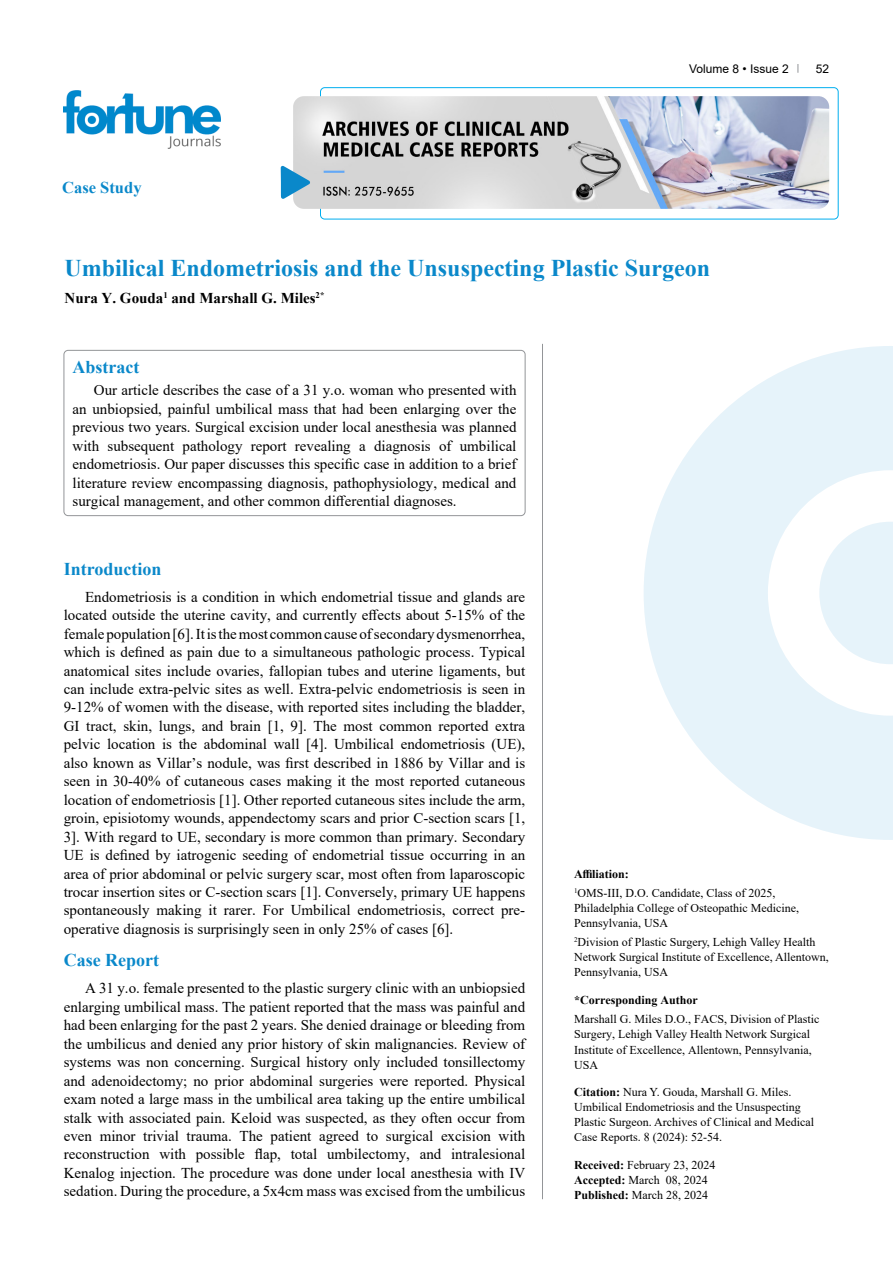
<style>
.page{position:relative;width:893px;height:1263px;background:#fff}
.page>*{position:absolute;margin:0;border:0;box-sizing:border-box;transform-origin:0 0}
.t1{font:700 24px "Times New Roman";color:#0a88ca}
.t2{font:700 18px "Times New Roman";color:#0a88ca}
.t3{font:700 16.5px "Times New Roman";color:#0a88ca}
.t4{font:15px/18.5px "Times New Roman";color:#000;text-align:justify}
.t5{font:700 15px "Times New Roman";color:#000}
.t6{font:12px/15px "Times New Roman";color:#000}
.t7{font:700 12px "Times New Roman";color:#000}
.t8{font:12px "Arial";color:#000}
.s1{font-weight:700}
</style>
<div class="page">
<div style="left:320px;top:87px;width:518px;height:132px;border:1px solid #00aeef;border-radius:4px"></div>
<img style="left:64px;top:90px;width:157px;height:59px">
<img style="left:293px;top:96px;width:536px;height:113px">
<svg style="left:281px;top:166px;width:29px;height:33px"></svg>
<svg style="left:644px;top:346px;width:249px;height:494px;fill:#e6f3fa"></svg>
<svg style="left:819px;top:522px;width:74px;height:142px"></svg>
<hr style="left:542px;top:344px;width:1px;height:855px;background:#939598">
<div style="left:64px;top:350px;width:461px;height:166px;border:1px solid #939598;border-radius:4px"></div>
<p class="t3" style="left:62px;top:175px;width:81px">Case Study</p>
<p class="t8" style="left:689px;top:60px;width:101px">Volume 8 • Issue 2</p>
<p class="t8" style="left:816px;top:60px;width:15px">52</p>
<h1 class="t1" style="left:65px;top:251px;width:647px">Umbilical Endometriosis and the Unsuspecting Plastic Surgeon</h1>
<p class="t5" style="left:65px;top:288px;width:261px">Nura Y. Gouda<sup>1</sup> and Marshall G. Miles<sup>2*</sup></p>
<p class="t2" style="left:73px;top:354px;width:68px">Abstract</p>
<p class="t4" style="left:73px;top:381px;width:445px;text-indent:21px">Our article describes the case of a 31 y.o. woman who presented with an unbiopsied, painful umbilical mass that had been enlarging over the previous two years. Surgical excision under local anesthesia was planned with subsequent pathology report revealing a diagnosis of umbilical endometriosis. Our paper discusses this specific case in addition to a brief literature review encompassing diagnosis, pathophysiology, medical and surgical management, and other common differential diagnoses.</p>
<p class="t2" style="left:64px;top:556px;width:99px">Introduction</p>
<p class="t4" style="left:64px;top:587px;width:463px;text-indent:21px">Endometriosis is a condition in which endometrial tissue and glands are located outside the uterine cavity, and currently effects about 5-15% of the female population [6]. It is the most common cause of secondary dysmenorrhea, which is defined as pain due to a simultaneous pathologic process. Typical anatomical sites include ovaries, fallopian tubes and uterine ligaments, but can include extra-pelvic sites as well. Extra-pelvic endometriosis is seen in 9-12% of women with the disease, with reported sites including the bladder, GI tract, skin, lungs, and brain [1, 9]. The most common reported extra pelvic location is the abdominal wall [4]. Umbilical endometriosis (UE), also known as Villar’s nodule, was first described in 1886 by Villar and is seen in 30-40% of cutaneous cases making it the most reported cutaneous location of endometriosis [1]. Other reported cutaneous sites include the arm, groin, episiotomy wounds, appendectomy scars and prior C-section scars [1, 3]. With regard to UE, secondary is more common than primary. Secondary UE is defined by iatrogenic seeding of endometrial tissue occurring in an area of prior abdominal or pelvic surgery scar, most often from laparoscopic trocar insertion sites or C-section scars [1]. Conversely, primary UE happens spontaneously making it rarer. For Umbilical endometriosis, correct pre&shy;operative diagnosis is surprisingly seen in only 25% of cases [6].</p>
<p class="t2" style="left:64px;top:947px;width:97px">Case Report</p>
<p class="t4" style="left:64px;top:979px;width:463px;text-indent:21px">A 31 y.o. female presented to the plastic surgery clinic with an unbiopsied enlarging umbilical mass. The patient reported that the mass was painful and had been enlarging for the past 2 years. She denied drainage or bleeding from the umbilicus and denied any prior history of skin malignancies. Review of systems was non concerning. Surgical history only included tonsillectomy and adenoidectomy; no prior abdominal surgeries were reported. Physical exam noted a large mass in the umbilical area taking up the entire umbilical stalk with associated pain. Keloid was suspected, as they often occur from even minor trivial trauma. The patient agreed to surgical excision with reconstruction with possible flap, total umbilectomy, and intralesional Kenalog injection. The procedure was done under local anesthesia with IV sedation. During the procedure, a 5x4cm mass was excised from the umbilicus</p>
<p class="t6" style="left:574px;top:864px;width:203px;line-height:19.2px"><span class="s1">Affiliation:<br></span><sup>1</sup>OMS-III, D.O. Candidate, Class of 2025,</p>
<p class="t6" style="left:574px;top:900px;width:226px">Philadelphia College of Osteopathic Medicine,<br>Pennsylvania, USA</p>
<p class="t6" style="left:574px;top:934px;width:256px"><sup>2</sup>Division of Plastic Surgery, Lehigh Valley Health<br>Network Surgical Institute of Excellence, Allentown,<br>Pennsylvania, USA</p>
<p class="t7" style="left:574px;top:991px;width:125px">*Corresponding Author</p>
<p class="t6" style="left:574px;top:1011px;width:247px">Marshall G. Miles D.O., FACS, Division of Plastic Surgery, Lehigh Valley Health Network Surgical Institute of Excellence, Allentown, Pennsylvania, USA</p>
<p class="t6" style="left:574px;top:1084px;width:242px"><span class="s1">Citation:</span> Nura Y. Gouda, Marshall G. Miles.<br>Umbilical Endometriosis and the Unsuspecting Plastic Surgeon. Archives of Clinical and Medical Case Reports. 8 (2024): 52-54.</p>
<p class="t6" style="left:574px;top:1157px;width:143px"><span class="s1">Received:</span> February 23, 2024<br><span class="s1">Accepted:</span> March 08, 2024<br><span class="s1">Published:</span> March 28, 2024</p>
</div>
